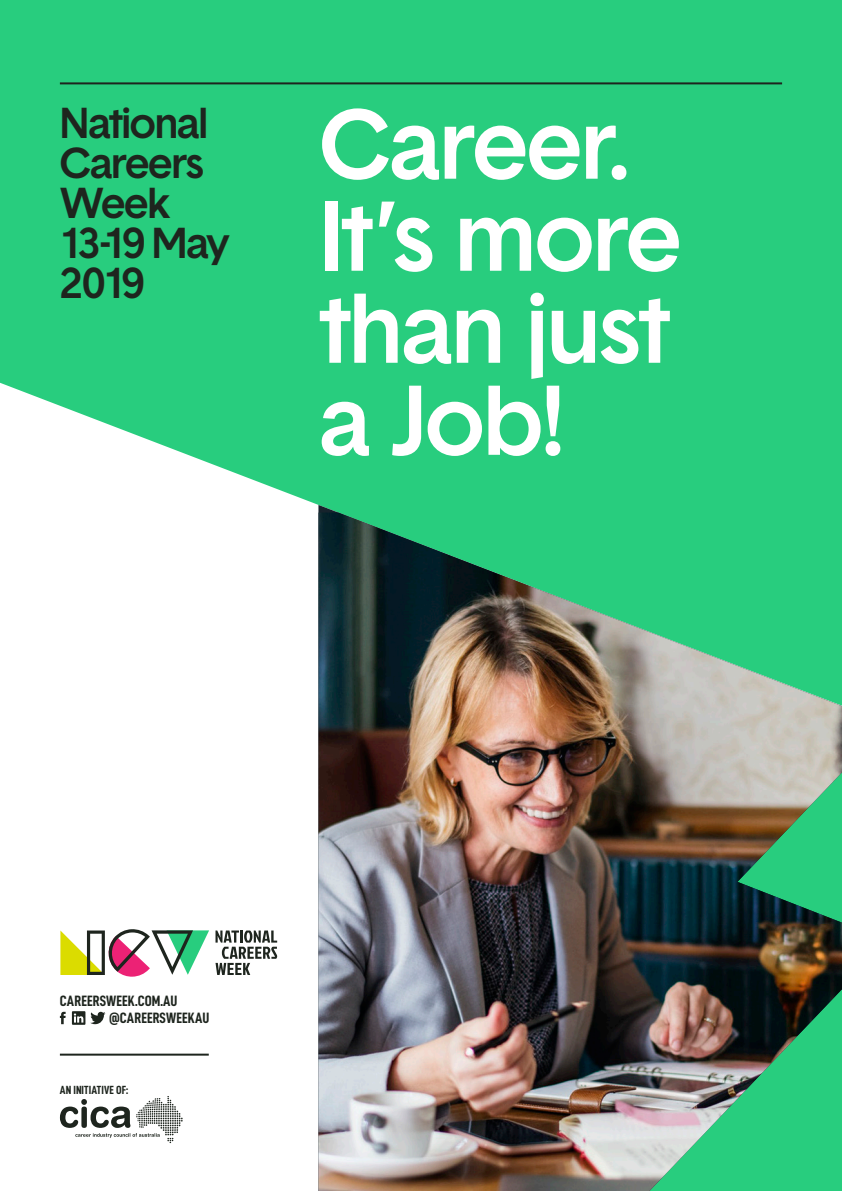
<style>
.page{position:relative;width:842px;height:1191px;background:#fff}
.page>*{position:absolute;margin:0;border:0;box-sizing:border-box;transform-origin:0 0}
.t1{font:500 96px/92px "Basetica";letter-spacing:-.015em;color:#fff}
.t2{font:500 42px/40px "Basetica";letter-spacing:-.025em;color:#1e251e}
.t3{font:15px "D DIN Condensed Bold";letter-spacing:.005em;color:#1e251e}
.t4{font:11.8px "D DIN Condensed Bold";letter-spacing:.01em;color:#1e251e}
</style>
<div class="page">
<div style="left:0;top:0;width:842px;height:505px;background:#28cd7e"></div>
<img style="left:318px;top:512px;width:524px;height:679px">
<hr style="left:60px;top:82px;width:722px;height:2px;background:#1e251e">
<svg style="left:215px;top:930px;width:62px;height:45px"></svg>
<svg style="left:60px;top:929px;width:149px;height:47px"></svg>
<hr style="left:60px;top:1053px;width:149px;height:2px;background:#1e251e">
<svg style="left:60px;top:1011px;width:6px;height:13px"></svg>
<svg style="left:72px;top:1011px;width:33px;height:13px"></svg>
<svg style="left:60px;top:1096px;width:123px;height:47px"></svg>
<p class="t2" style="left:60px;top:103px;width:171px">National<br>Careers<br>Week<br>13-19 May<br>2019</p>
<p class="t1" style="left:319px;top:99px;width:363px">Career.<br>It’s more than just a Job!</p>
<p class="t3" style="left:60px;top:992px;width:119px">CAREERSWEEK.COM.AU</p>
<p class="t3" style="left:109px;top:1009px;width:102px">@CAREERSWEEKAU</p>
<p class="t4" style="left:60px;top:1083px;width:70px">AN INITIATIVE OF:</p>
</div>
